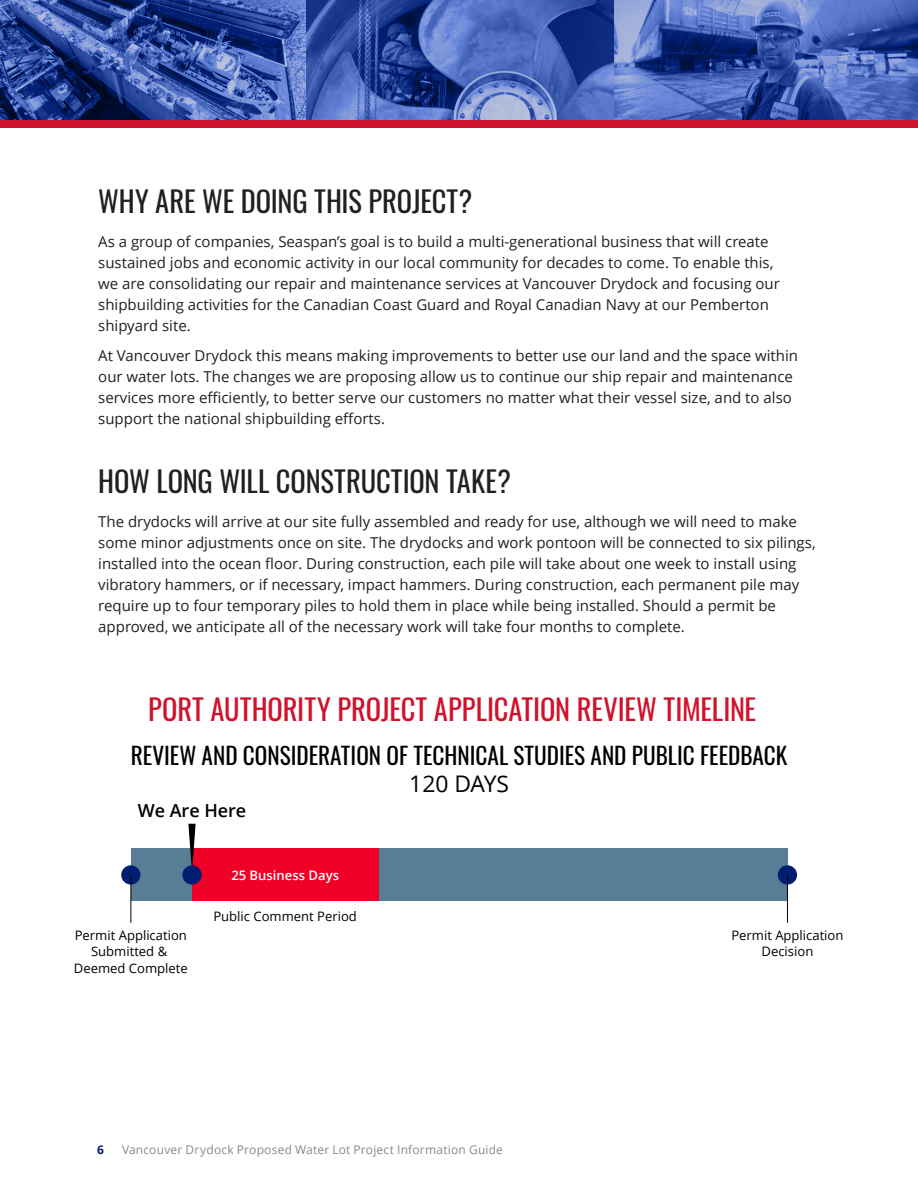
<style>
.page{position:relative;width:918px;height:1188px;background:#fff}
.page>*{position:absolute;margin:0;border:0;box-sizing:border-box;transform-origin:0 0}
.Subhead_Black{font:28.5px "Oswald";letter-spacing:-.005em;color:#231f20}
.Subhead_Black-2{font:28.5px "Oswald";color:#d1122c}
.t1{font:23.25px "Oswald";color:#000}
.t2{font:22.8px "Open Sans";color:#000}
.t3{font:600 18px "Open Sans";color:#000}
.t4{font:15px/21px "Open Sans";color:#231f20}
.t5{font:13.05px/16.4px "Open Sans";color:#000;text-align:center}
.t6{font:600 13.05px "Open Sans";color:#fff}
.t7{font:12px "Open Sans";letter-spacing:.015em;color:#8a8a8e}
.t8{font:700 12px "Open Sans";color:#001e71}
</style>
<div class="page">
<div style="left:131px;top:849px;width:656px;height:52px;background:#577e95"></div>
<div style="left:192px;top:849px;width:186px;height:52px;background:#ef0027"></div>
<div style="left:121px;top:865px;width:19px;height:20px;background:#001e71;border-radius:50%"></div>
<div style="left:778px;top:865px;width:19px;height:20px;background:#001e71;border-radius:50%"></div>
<hr style="left:130px;top:874px;width:1px;height:49px;background:#000">
<hr style="left:787px;top:874px;width:1px;height:49px;background:#000">
<svg style="left:188px;top:824px;width:8px;height:42px"></svg>
<div style="left:182px;top:865px;width:20px;height:20px;background:#001e71;border-radius:50%"></div>
<svg style="left:0;top:0;width:918px;height:120px;background:#415ca8"></svg>
<div style="left:0;top:120px;width:918px;height:8px;background:#d1122c"></div>
<p class="Subhead_Black" style="left:98px;top:176px;width:376px">WHY ARE WE DOING THIS PROJECT?</p>
<p class="t4" style="left:98px;top:231px;width:683px">As a group of companies, Seaspan’s goal is to build a multi-generational business that will create sustained jobs and economic activity in our local community for decades to come. To enable this, we are consolidating our repair and maintenance services at Vancouver Drydock and focusing our shipbuilding activities for the Canadian Coast Guard and Royal Canadian Navy at our Pemberton shipyard site.</p>
<p class="t4" style="left:98px;top:345px;width:701px">At Vancouver Drydock this means making improvements to better use our land and the space within our water lots. The changes we are proposing allow us to continue our ship repair and maintenance services more efficiently, to better serve our customers no matter what their vessel size, and to also support the national shipbuilding efforts.</p>
<p class="Subhead_Black" style="left:98px;top:456px;width:414px">HOW LONG WILL CONSTRUCTION TAKE?</p>
<p class="t4" style="left:98px;top:511px;width:719px">The drydocks will arrive at our site fully assembled and ready for use, although we will need to make some minor adjustments once on site. The drydocks and work pontoon will be connected to six pilings, installed into the ocean floor. During construction, each pile will take about one week to install using vibratory hammers, or if necessary, impact hammers. During construction, each permanent pile may require up to four temporary piles to hold them in place while being installed. Should a permit be approved, we anticipate all of the necessary work will take four months to complete.</p>
<p class="Subhead_Black-2" style="left:148px;top:684px;width:610px">PORT AUTHORITY PROJECT APPLICATION REVIEW TIMELINE</p>
<p class="t1" style="left:131px;top:735px;width:658px">REVIEW AND CONSIDERATION OF TECHNICAL STUDIES AND PUBLIC FEEDBACK</p>
<p class="t2" style="left:409px;top:768px;width:101px">120 DAYS</p>
<p class="t3" style="left:138px;top:798px;width:110px">We Are Here</p>
<p class="t6" style="left:231px;top:866px;width:109px">25 Business Days</p>
<p class="t5" style="left:74px;top:927px;width:115px">Permit Application<br>Submitted &amp;<br>Deemed Complete</p>
<p class="t5" style="left:213px;top:907px;width:145px">Public Comment Period</p>
<p class="t8" style="left:97px;top:1141px;width:8px">6</p>
<p class="t7" style="left:122px;top:1141px;width:382px">Vancouver Drydock Proposed Water Lot Project Information Guide</p>
<p class="t5" style="left:731px;top:927px;width:114px">Permit Application<br>Decision</p>
</div>
